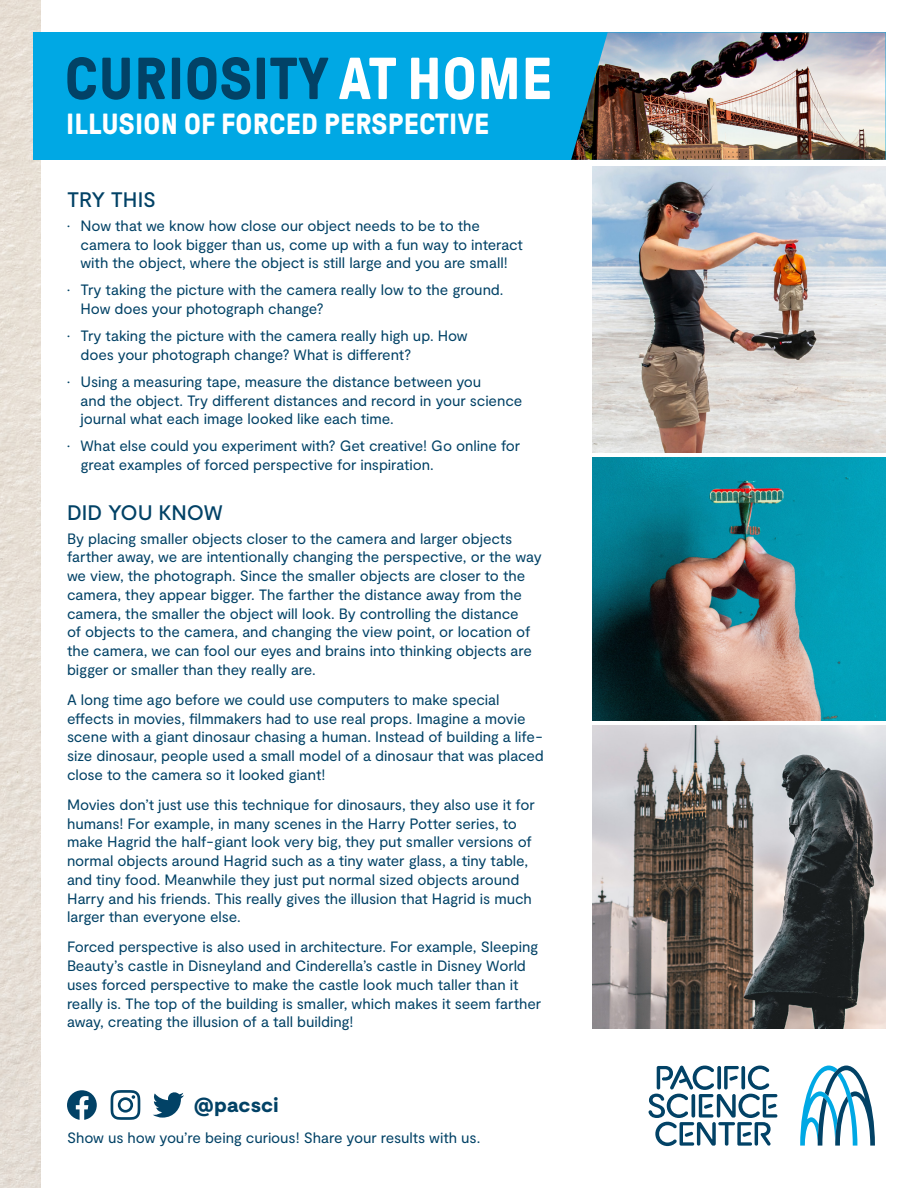
<style>
.page{position:relative;width:918px;height:1188px;background:#fff}
.page>*{position:absolute;margin:0;border:0;box-sizing:border-box;transform-origin:0 0}
.t1{font:700 59.1px "GT Pressura";letter-spacing:.01em;color:#024266}
.t2{font:700 29.1px "GT Pressura";letter-spacing:.01em;color:#fff}
.t3{font:500 21px "Moderat";letter-spacing:-.005em;color:#024266}
.t4{font:900 20.4px "Moderat";letter-spacing:.01em;color:#024266}
.t5{font:15px/18.8px "Moderat";letter-spacing:-.005em;color:#024266}
.s1{color:#fff}
</style>
<div class="page">
<img style="left:0;top:0;width:40px;height:1188px">
<div style="left:33px;top:32px;width:853px;height:128px;background:#00a8e4"></div>
<img style="left:571px;top:32px;width:315px;height:128px">
<img style="left:593px;top:166px;width:293px;height:287px">
<img style="left:593px;top:458px;width:293px;height:262px">
<img style="left:593px;top:726px;width:293px;height:302px">
<svg style="left:800px;top:1066px;width:75px;height:80px"></svg>
<svg style="left:648px;top:1065px;width:129px;height:81px"></svg>
<svg style="left:153px;top:1092px;width:31px;height:26px"></svg>
<svg style="left:111px;top:1090px;width:29px;height:30px"></svg>
<svg style="left:67px;top:1090px;width:30px;height:30px"></svg>
<p class="t1" style="left:65px;top:47px;width:489px">CURIOSITY <span class="s1">AT HOME</span></p>
<p class="t2" style="left:66px;top:108px;width:425px">ILLUSION OF FORCED PERSPECTIVE</p>
<p class="t3" style="left:67px;top:187px;width:91px">TRY THIS</p>
<p class="t5" style="left:81px;top:217px;width:444px;text-indent:-14px">• Now that we know how close our object needs to be to the camera to look bigger than us, come up with a fun way to interact with the object, where the object is still large and you are small!</p>
<p class="t5" style="left:81px;top:281px;width:425px;text-indent:-14px">• Try taking the picture with the camera really low to the ground.<br>How does your photograph change?</p>
<p class="t5" style="left:81px;top:327px;width:389px;text-indent:-14px">• Try taking the picture with the camera really high up. How does your photograph change? What is different?</p>
<p class="t5" style="left:81px;top:373px;width:443px;text-indent:-14px">• Using a measuring tape, measure the distance between you<br>and the object. Try different distances and record in your science journal what each image looked like each time.</p>
<p class="t5" style="left:81px;top:437px;width:441px;text-indent:-14px">• What else could you experiment with? Get creative! Go online for great examples of forced perspective for inspiration.</p>
<p class="t3" style="left:67px;top:500px;width:157px">DID YOU KNOW</p>
<p class="t5" style="left:67px;top:529px;width:476px">By placing smaller objects closer to the camera and larger objects farther away, we are intentionally changing the perspective, or the way we view, the photograph. Since the smaller objects are closer to the camera, they appear bigger. The farther the distance away from the camera, the smaller the object will look. By controlling the distance<br>of objects to the camera, and changing the view point, or location of the camera, we can fool our eyes and brains into thinking objects are bigger or smaller than they really are.</p>
<p class="t5" style="left:67px;top:691px;width:478px">A long time ago before we could use computers to make special effects in movies, filmmakers had to use real props. Imagine a movie scene with a giant dinosaur chasing a human. Instead of building a life&shy;size dinosaur, people used a small model of a dinosaur that was placed close to the camera so it looked giant!</p>
<p class="t5" style="left:67px;top:796px;width:469px">Movies don’t just use this technique for dinosaurs, they also use it for humans! For example, in many scenes in the Harry Potter series, to make Hagrid the half-giant look very big, they put smaller versions of normal objects around Hagrid such as a tiny water glass, a tiny table, and tiny food. Meanwhile they just put normal sized objects around Harry and his friends. This really gives the illusion that Hagrid is much larger than everyone else.</p>
<p class="t5" style="left:67px;top:938px;width:476px">Forced perspective is also used in architecture. For example, Sleeping Beauty’s castle in Disneyland and Cinderella’s castle in Disney World uses forced perspective to make the castle look much taller than it really is. The top of the building is smaller, which makes it seem farther away, creating the illusion of a tall building!</p>
<p class="t4" style="left:194px;top:1093px;width:86px">@pacsci</p>
<p class="t5" style="left:67px;top:1129px;width:415px">Show us how you’re being curious! Share your results with us.</p>
</div>
